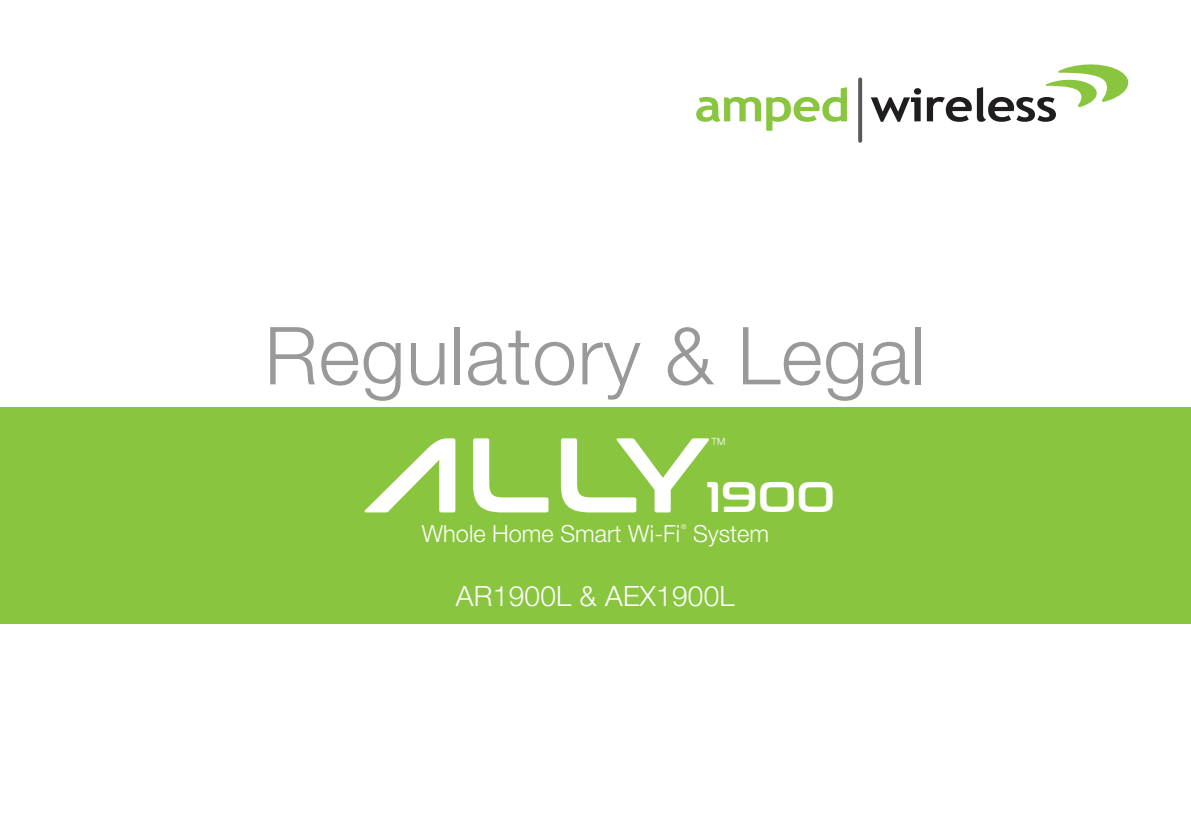
<style>
.page{position:relative;width:1191px;height:840px;background:#fff}
.page>*{position:absolute;margin:0;border:0;box-sizing:border-box;transform-origin:0 0}
.t1{font:300 80px "Helvetica Neue LT Pro";letter-spacing:.01em;color:#999}
.t2{font:42.6px "Conthrax Sb";color:#fff}
.t3{font:300 28px "Helvetica Neue LT Std";letter-spacing:.01em;color:#fff}
.t4{font:300 23.6px "Helvetica Neue LT Pro";color:#fff}
.t5{font:300 10px "Helvetica Neue LT Pro";color:#fff}
.t6{font:300 6.6px "Helvetica Neue LT Pro";color:#fff}
</style>
<div class="page">
<svg style="left:696px;top:87px;width:151px;height:44px"></svg>
<svg style="left:871px;top:88px;width:50px;height:34px"></svg>
<svg style="left:927px;top:64px;width:202px;height:58px"></svg>
<svg style="left:858px;top:77px;width:4px;height:66px"></svg>
<div style="left:0;top:408px;width:1191px;height:216px;background:#8ac540"></div>
<svg style="left:473px;top:438px;width:75px;height:74px"></svg>
<svg style="left:561px;top:438px;width:148px;height:74px"></svg>
<svg style="left:364px;top:438px;width:91px;height:74px"></svg>
<h1 class="t1" style="left:264px;top:307px;width:663px">Regulatory &amp; Legal</h1>
<p class="t5" style="left:712px;top:436px;width:15px">TM</p>
<h2 class="t2" style="left:706px;top:464px;width:130px">1900</h2>
<p class="t4" style="left:422px;top:518px;width:260px">Whole Home Smart Wi-Fi</p>
<p class="t6" style="left:681px;top:523px;width:7px">®</p>
<p class="t4" style="left:693px;top:518px;width:77px">System</p>
<p class="t3" style="left:456px;top:579px;width:280px">AR1900L &amp; AEX1900L</p>
</div>
